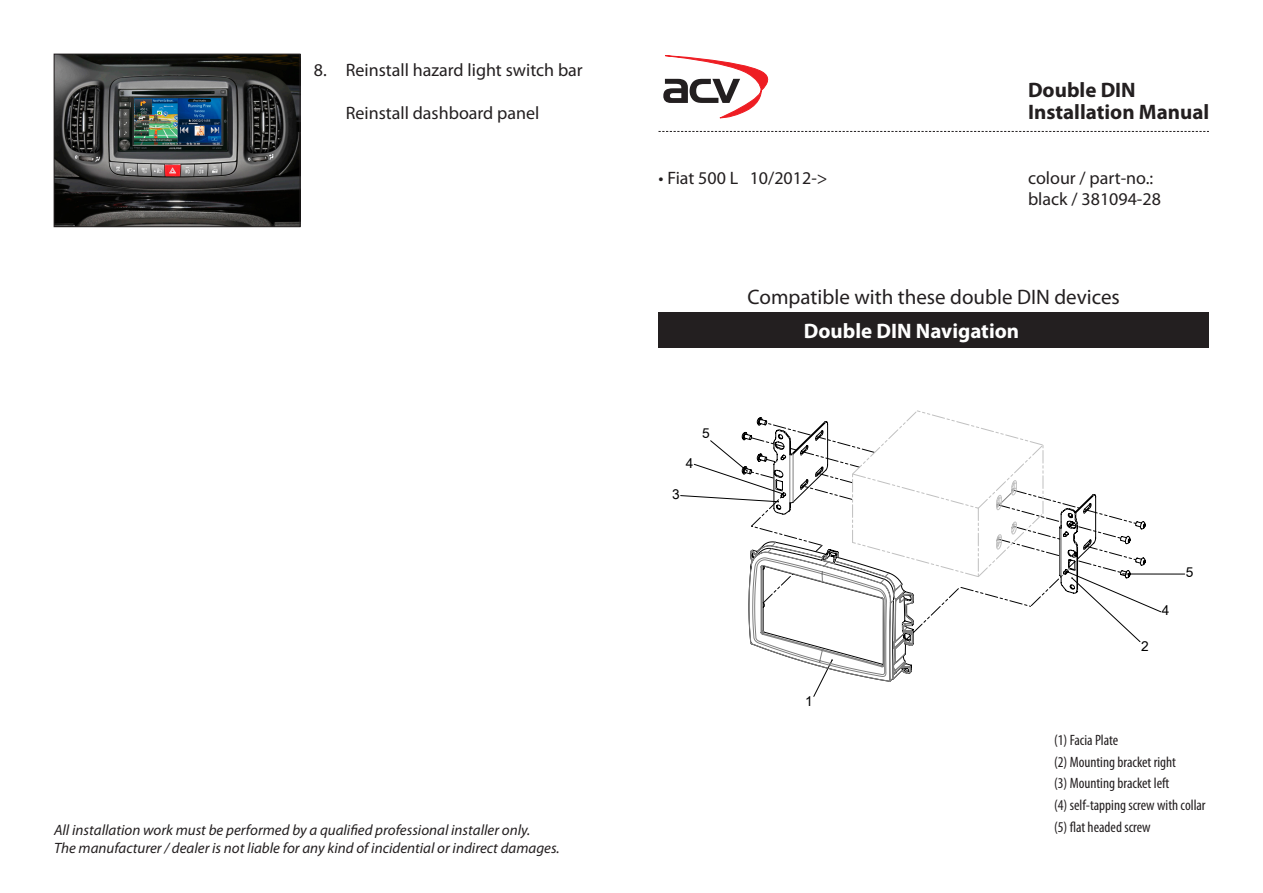
<style>
.page{position:relative;width:1263px;height:893px;background:#fff}
.page>*{position:absolute;margin:0;border:0;box-sizing:border-box;transform-origin:0 0}
.t1{font:21px "Myriad Pro";color:#231f20}
.t2{font:700 21px "Myriad Pro";color:#231f20}
.t3{font:700 21px "Myriad Pro";color:#fff}
.t4{font:18px "Myriad Pro";color:#231f20}
.t5{font:italic 15px "Myriad Pro";color:#231f20}
.t6{font:condensed 15px "Myriad Pro";color:#231f20}
.t7{font:13.65px "Arial";color:#000}
</style>
<div class="page">
<img style="left:56px;top:56px;width:242px;height:169px">
<div style="left:54px;top:54px;width:246px;height:173px;border:1px solid #231f20"></div>
<svg style="left:658px;top:131px;width:551px;height:1px"></svg>
<svg style="left:663px;top:55px;width:106px;height:63px"></svg>
<div style="left:658px;top:313px;width:551px;height:35px;background:#231f20"></div>
<svg style="left:750px;top:640px;width:164px;height:42px"></svg>
<svg style="left:744px;top:410px;width:392px;height:230px"></svg>
<p class="t4" style="left:314px;top:58px;width:270px">8. Reinstall hazard light switch bar</p>
<p class="t4" style="left:346px;top:102px;width:195px">Reinstall dashboard panel</p>
<p class="t5" style="left:54px;top:821px;width:478px">All installation work must be performed by a qualified professional installer only.</p>
<p class="t5" style="left:54px;top:839px;width:507px">The manufacturer / dealer is not liable for any kind of incidential or indirect damages.</p>
<p class="t2" style="left:1028px;top:76px;width:109px">Double DIN</p>
<p class="t2" style="left:1028px;top:98px;width:183px">Installation Manual</p>
<p class="t4" style="left:658px;top:166px;width:171px">• Fiat 500 L 10/2012-&gt;</p>
<p class="t4" style="left:1028px;top:166px;width:127px">colour / part-no.:</p>
<p class="t4" style="left:1028px;top:188px;width:134px">black / 381094-28</p>
<p class="t7" style="left:686px;top:455px;width:9px">4</p>
<p class="t7" style="left:672px;top:487px;width:9px">3</p>
<p class="t7" style="left:702px;top:425px;width:9px">5</p>
<p class="t1" style="left:748px;top:284px;width:374px">Compatible with these double DIN devices</p>
<p class="t3" style="left:804px;top:317px;width:217px">Double DIN Navigation</p>
<p class="t7" style="left:805px;top:694px;width:9px">1</p>
<p class="t7" style="left:1141px;top:639px;width:9px">2</p>
<p class="t7" style="left:1162px;top:603px;width:9px">4</p>
<p class="t7" style="left:1186px;top:565px;width:9px">5</p>
<p class="t6" style="left:1054px;top:731px;width:66px">(1) Facia Plate</p>
<p class="t6" style="left:1054px;top:753px;width:123px">(2) Mounting bracket right</p>
<p class="t6" style="left:1054px;top:774px;width:117px">(3) Mounting bracket left</p>
<p class="t6" style="left:1054px;top:796px;width:153px">(4) self-tapping screw with collar</p>
<p class="t6" style="left:1054px;top:818px;width:98px">(5) flat headed screw</p>
</div>
